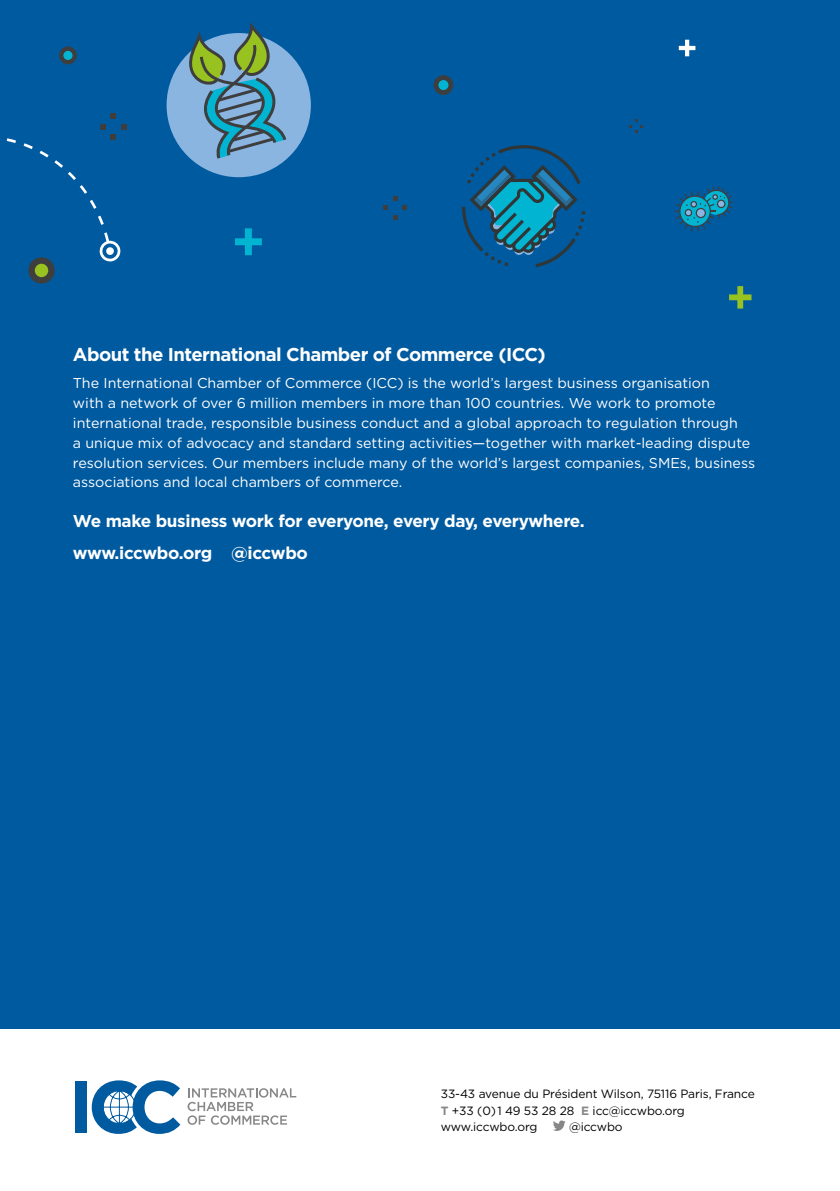
<style>
.page{position:relative;width:840px;height:1191px;background:#fff}
.page>*{position:absolute;margin:0;border:0;box-sizing:border-box;transform-origin:0 0}
.t1{font:700 18.6px "Gotham";letter-spacing:-.03em;color:#fff}
.t2{font:700 17.2px/32.2px "Gotham";letter-spacing:-.02em;color:#fff}
.t3{font:14.2px/20px "Gotham";color:#fff}
.t4{font:12px/17.6px "Gotham";letter-spacing:-.01em;color:#000}
.s1{font-weight:700;color:#878787}
</style>
<div class="page">
<div style="left:0;top:0;width:839px;height:1191px;background:#005aa0"></div>
<div style="left:0;top:1029px;width:839px;height:162px;background:#fff"></div>
<svg style="left:729px;top:286px;width:22px;height:22px"></svg>
<svg style="left:383px;top:196px;width:23px;height:24px"></svg>
<svg style="left:629px;top:119px;width:13px;height:14px"></svg>
<svg style="left:433px;top:75px;width:20px;height:20px"></svg>
<svg style="left:90px;top:200px;width:6px;height:9px"></svg>
<svg style="left:98px;top:216px;width:6px;height:9px"></svg>
<svg style="left:40px;top:151px;width:47px;height:43px"></svg>
<svg style="left:24px;top:143px;width:9px;height:6px"></svg>
<svg style="left:7px;top:138px;width:9px;height:5px"></svg>
<svg style="left:99px;top:232px;width:22px;height:30px"></svg>
<div style="left:106px;top:247px;width:8px;height:8px;background:#fff;border-radius:3px"></div>
<svg style="left:235px;top:228px;width:27px;height:27px"></svg>
<svg style="left:100px;top:113px;width:26px;height:16px"></svg>
<svg style="left:110px;top:135px;width:6px;height:5px"></svg>
<svg style="left:59px;top:46px;width:18px;height:18px"></svg>
<svg style="left:28px;top:257px;width:27px;height:26px"></svg>
<div style="left:166px;top:33px;width:145px;height:144px;background:#8ab5e1;border-radius:50%"></div>
<svg style="left:188px;top:22px;width:98px;height:136px"></svg>
<svg style="left:462px;top:145px;width:123px;height:122px"></svg>
<div style="left:75px;top:1081px;width:11px;height:52px;background:#005aa0"></div>
<svg style="left:92px;top:1080px;width:88px;height:53px"></svg>
<svg style="left:187px;top:1088px;width:109px;height:36px"></svg>
<svg style="left:553px;top:1120px;width:12px;height:11px"></svg>
<svg style="left:674px;top:186px;width:58px;height:45px"></svg>
<svg style="left:678px;top:40px;width:17px;height:16px"></svg>
<h1 class="t1" style="left:73px;top:342px;width:474px">About the International Chamber of Commerce (ICC)</h1>
<p class="t3" style="left:73px;top:372px;width:683px">The International Chamber of Commerce (ICC) is the world’s largest business organisation<br>with a network of over 6 million members in more than 100 countries. We work to promote international trade, responsible business conduct and a global approach to regulation through<br>a unique mix of advocacy and standard setting activities—together with market-leading dispute resolution services. Our members include many of the world’s largest companies, SMEs, business associations and local chambers of commerce.</p>
<p class="t2" style="left:73px;top:505px;width:513px">We make business work for everyone, every day, everywhere. www.iccwbo.org @iccwbo</p>
<p class="t4" style="left:440px;top:1084px;width:315px">33-43 avenue du Président Wilson, 75116 Paris, France<br><span class="s1">T</span> +33 (0) 1 49 53 28 28 <span class="s1">E</span> icc@iccwbo.org</p>
<p class="t4" style="left:440px;top:1117px;width:98px">www.iccwbo.org</p>
<p class="t4" style="left:568px;top:1117px;width:55px">@iccwbo</p>
</div>
